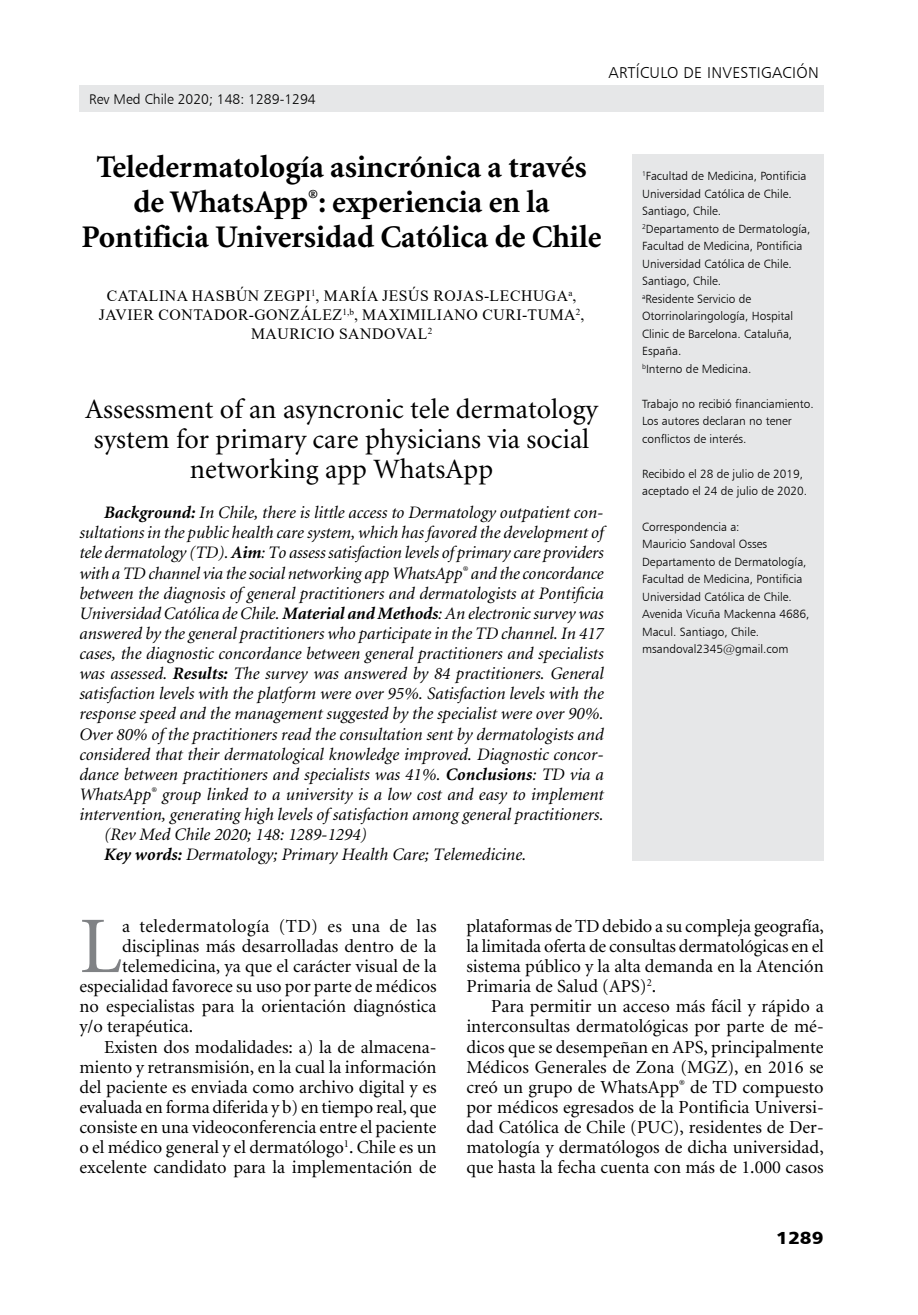
<style>
.page{position:relative;width:918px;height:1315px;background:#fff}
.page>*{position:absolute;margin:0;border:0;box-sizing:border-box;transform-origin:0 0}
.t1{font:80.33px "Minion";color:#808285}
.t2{font:700 31.5px/35px "Minion";color:#000;text-align:center}
.t3{font:28px/29.8px "Minion";color:#000;text-align:center}
.t4{font:18.38px/20.1px "Minion";color:#000;text-align:justify}
.t5{font:18.38px "Minion";letter-spacing:.025em;color:#000}
.t6{font:italic 17.5px "Minion";color:#000}
.t7{font:17.5px "Humanist 777 BT Black B";color:#000;scale:1.1 1}
.t8{font:15.75px "Times New Roman";letter-spacing:.035em;color:#000}
.t9{font:15.75px "Humanist 777 BT Light B";color:#000}
.t10{font:14px "Humanist 777 BT Light B";color:#000}
.t11{font:11.9px/17.5px "Humanist 777 BT Light B";color:#000}
.s1{font-weight:700}
</style>
<div class="page">
<div style="left:79px;top:85px;width:744px;height:26px;background:#e6e7e8"></div>
<div style="left:632px;top:154px;width:191px;height:706px;background:#e6e7e8"></div>
<p class="t10" style="left:89px;top:90px;width:228px">Rev Med Chile 2020; 148: 1289-1294</p>
<p class="t9" style="left:608px;top:63px;width:79px">Artículo deinvestigaci</p>
<p class="t9" style="left:796px;top:63px;width:21px">ón</p>
<h2 class="t2" style="left:82px;top:151px;width:521px">Teledermatología asincrónica a través de WhatsApp<sup>®</sup>: experiencia en la<br>Pontificia Universidad Católica de Chile</h2>
<p class="t8" style="left:107px;top:285px;width:169px">CATALINA HASB ÚN ZEG</p>
<p class="t8" style="left:296px;top:285px;width:282px">PI<sup>1</sup>, MARÍA JESÚS ROJAS-LECHUGA<sup>A</sup>,</p>
<p class="t8" style="left:99px;top:304px;width:487px">JAVIER CONTAD OR-GONZÁLEZ<sup>1,B</sup>, MAXIMILIANO CURI-TUMA<sup>2</sup>,</p>
<p class="t8" style="left:251px;top:322px;width:183px">MAURICIO SAND OVAL<sup>2</sup></p>
<h3 class="t3" style="left:85px;top:395px;width:514px">Assessment of an asyncronic tele dermatology system for primary care physicians via social networking app WhatsApp</h3>
<p class="t6" style="left:104px;top:504px;width:501px"><span class="s1">Background:</span> In Chile, there is little access to Dermatology outpatient con-</p>
<p class="t6" style="left:79px;top:524px;width:526px">sultations in the public health care system, which has favored the development of</p>
<p class="t6" style="left:79px;top:544px;width:526px">tele dermatology (TD). <span class="s1">Aim</span>: To assess satisfaction levels of primary care providers</p>
<p class="t6" style="left:79px;top:564px;width:526px">with a TD channel via the social networking app WhatsApp<sup>®</sup> and the concordance</p>
<p class="t6" style="left:79px;top:584px;width:526px">between the diagnosis of general practitioners and dermatologists at Pontificia</p>
<p class="t6" style="left:79px;top:604px;width:526px">Universidad Católica de Chile. <span class="s1">Material and Methods</span>: An electronic survey was</p>
<p class="t6" style="left:79px;top:624px;width:526px">answered by the general practitioners who participate in the TD channel. In 417</p>
<p class="t6" style="left:79px;top:645px;width:526px">cases, the diagnostic concordance between general practitioners and specialists</p>
<p class="t6" style="left:79px;top:665px;width:526px">was assessed. <span class="s1">Results:</span> The survey was answered by 84 practitioners. General</p>
<p class="t6" style="left:79px;top:685px;width:526px">satisfaction levels with the platform were over 95%. Satisfaction levels with the</p>
<p class="t6" style="left:79px;top:705px;width:526px">response speed and the management suggested by the specialist were over 90%.</p>
<p class="t6" style="left:79px;top:725px;width:526px">Over 80% of the practitioners read the consultation sent by dermatologists and</p>
<p class="t6" style="left:79px;top:745px;width:526px">considered that their dermatological knowledge improved. Diagnostic concor-</p>
<p class="t6" style="left:79px;top:765px;width:526px">dance between practitioners and specialists was 41%. <span class="s1">Conclusions</span>: TD via a</p>
<p class="t6" style="left:79px;top:785px;width:526px">WhatsApp<sup>®</sup> group linked to a university is a low cost and easy to implement</p>
<p class="t6" style="left:79px;top:806px;width:526px">intervention, generating high levels of satisfaction among general practitioners.</p>
<p class="t6" style="left:104px;top:826px;width:264px">(Rev Med Chile 2020; 148: 1289-1294)</p>
<p class="t6" style="left:104px;top:846px;width:424px"><span class="s1">Key words:</span> Dermatology; Primary Health Care; Telemedicine.</p>
<p class="t11" style="left:642px;top:167px;width:170px"><sup>1</sup>Facultad de Medicina, Pontificia<br>Universidad Católica de Chile.<br>Santiago, Chile.<br><sup>2</sup>Departamento de Dermatología,<br>Facultad de Medicina, Pontificia<br>Universidad Católica de Chile.<br>Santiago, Chile.<br><sup>a</sup>Residente Servicio de<br>Otorrinolaringología, Hospital<br>Clinic de Barcelona. Cataluña,<br>España.<br><sup>b</sup>Interno de Medicina.</p>
<p class="t11" style="left:642px;top:395px;width:173px">Trabajo no recibió financiamiento.<br>Los autores declaran no tener conflictos de interés.</p>
<p class="t11" style="left:642px;top:465px;width:167px">Recibido el 28 de julio de 2019, aceptado el 24 de julio de 2020.</p>
<p class="t11" style="left:642px;top:517px;width:169px">Correspondencia a:<br>Mauricio Sandoval Osses<br>Departamento de Dermatología,<br>Facultad de Medicina, Pontificia<br>Universidad Católica de Chile.<br>Avenida Vicuña Mackenna 4686,<br>Macul. Santiago, Chile. msandoval2345@gmail.com</p>
<h1 class="t1" style="left:79px;top:907px;width:44px">L</h1>
<p class="t5" style="left:122px;top:917px;width:316px">a teledermatología (TD) es una de las</p>
<p class="t4" style="left:122px;top:936px;width:316px">disciplinas más desarrolladas dentro de la</p>
<p class="t4" style="left:122px;top:957px;width:316px">telemedicina, ya que el carácter visual de la</p>
<p class="t4" style="left:79px;top:977px;width:359px">especialidad favorece su uso por parte de médicos</p>
<p class="t4" style="left:79px;top:997px;width:359px">no especialistas para la orientación diagnóstica</p>
<p class="t4" style="left:79px;top:1017px;width:115px">y/o terapéutica.</p>
<p class="t4" style="left:104px;top:1037px;width:334px">Existen dos modalidades: a) la de almacena-</p>
<p class="t4" style="left:79px;top:1057px;width:359px">miento y retransmisión, en la cual la información</p>
<p class="t4" style="left:79px;top:1077px;width:359px">del paciente es enviada como archivo digital y es</p>
<p class="t4" style="left:79px;top:1097px;width:358px">evaluada en forma diferida y b) en tiempo real, que</p>
<p class="t4" style="left:79px;top:1117px;width:358px">consiste en una videoconferencia entre el paciente</p>
<p class="t4" style="left:79px;top:1138px;width:359px">o el médico general y el dermatólogo<sup>1</sup>. Chile es un</p>
<p class="t4" style="left:79px;top:1158px;width:359px">excelente candidato para la implementación de</p>
<p class="t4" style="left:466px;top:916px;width:359px">plataformas de TD debido a su compleja geografía, la limitada oferta de consultas dermatológicas en el sistema público y la alta demanda en la Atención Primaria de Salud (APS)<sup>2</sup>.</p>
<p class="t4" style="left:466px;top:997px;width:359px;text-indent:25px">Para permitir un acceso más fácil y rápido a interconsultas dermatológicas por parte de mé&shy;dicos que se desempeñan en APS, principalmente Médicos Generales de Zona (MGZ), en 2016 se creó un grupo de WhatsApp<sup>®</sup> de TD compuesto por médicos egresados de la Pontificia Universi&shy;dad Católica de Chile (PUC), residentes de Der&shy;matología y dermatólogos de dicha universidad, que hasta la fecha cuenta con más de 1.000 casos</p>
<p class="t7" style="left:776px;top:1226px;width:45px">1289</p>
</div>
